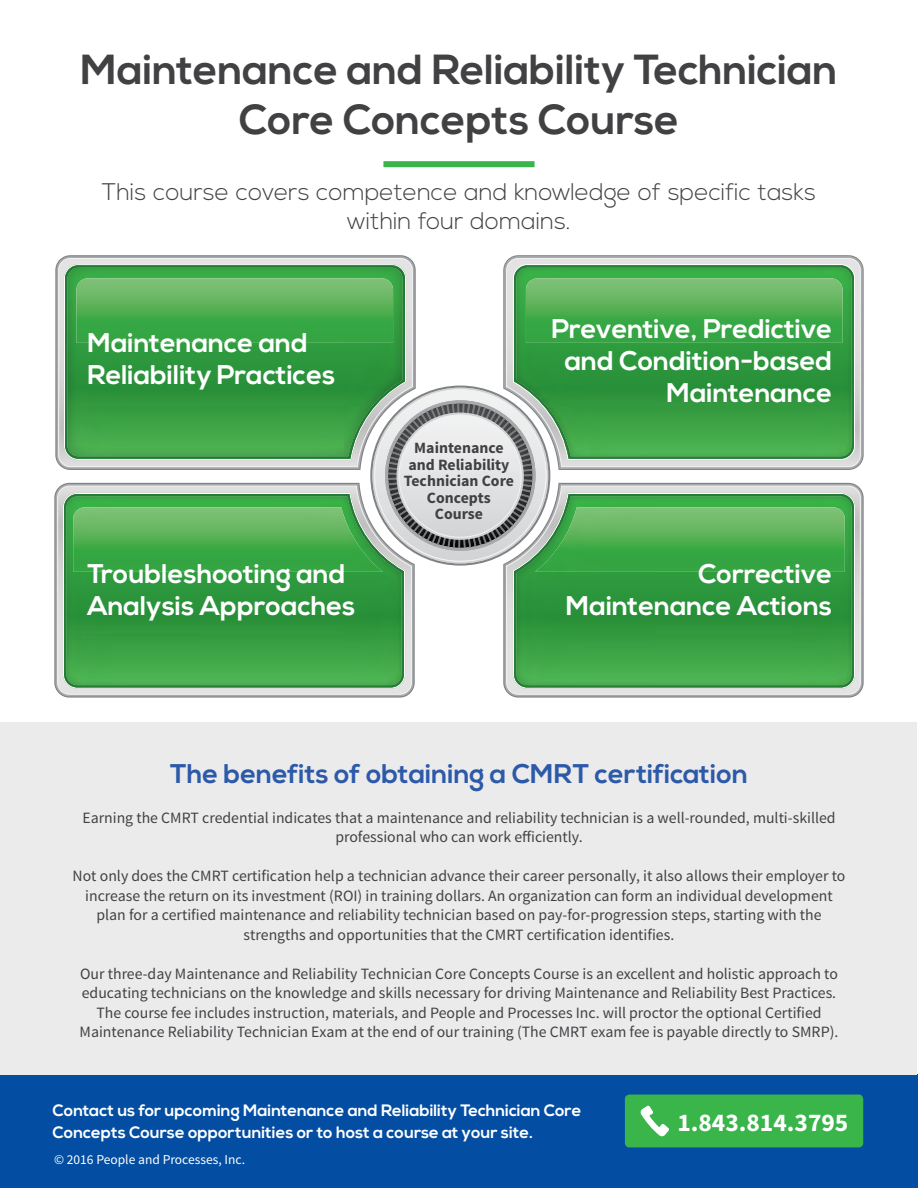
<style>
.page{position:relative;width:918px;height:1188px;background:#fff}
.page>*{position:absolute;margin:0;border:0;box-sizing:border-box;transform-origin:0 0}
.t1{font:700 42px/50.4px "Nexa";color:#414042;text-align:center}
.t2{font:700 27px/32.4px "Nexa";color:#fff}
.t3{font:700 27px "Nexa";color:#2d59a9}
.t4{font:700 25.5px "Source Sans Pro";color:#fff}
.t5{font:300 24px/28.8px "Nexa";color:#414042;text-align:center}
.t6{font:800 17.7px "Avenir";color:#414042}
.t7{font:700 16.5px/22.5px "Nexa";color:#fff}
.t8{font:15.75px/19.5px "Source Sans Pro";color:#414042;text-align:center}
.t9{font:700 15.75px/16.5px "Source Sans Pro";color:#414042;text-align:center}
.t10{font:13.5px "Source Sans Pro";color:#fff}
</style>
<div class="page">
<div style="left:0;top:1075px;width:918px;height:113px;background:#034ea2"></div>
<div style="left:625px;top:1095px;width:238px;height:52px;background:#39b54a;border-radius:5px"></div>
<svg style="left:640px;top:1105px;width:29px;height:32px"></svg>
<div style="left:383px;top:161px;width:152px;height:6px;background:#39b54a"></div>
<div style="left:1px;top:723px;width:916px;height:352px;background:#ebebec"></div>
<svg style="left:504px;top:484px;width:359px;height:212px;background:#acaeb0"></svg>
<svg style="left:506px;top:486px;width:355px;height:209px;background:#e1e1e1"></svg>
<img style="left:514px;top:494px;width:340px;height:194px">
<svg style="left:55px;top:484px;width:359px;height:212px;background:#acaeb0"></svg>
<svg style="left:57px;top:486px;width:355px;height:209px;background:#e1e1e1"></svg>
<img style="left:64px;top:494px;width:340px;height:194px">
<img style="left:73px;top:507px;width:310px;height:65px">
<svg style="left:56px;top:256px;width:359px;height:213px;background:#a7a9ab"></svg>
<svg style="left:58px;top:258px;width:355px;height:209px;background:#e1e2e1"></svg>
<img style="left:65px;top:265px;width:340px;height:194px">
<img style="left:76px;top:278px;width:317px;height:65px">
<svg style="left:504px;top:256px;width:359px;height:213px;background:#aaacaf"></svg>
<svg style="left:506px;top:258px;width:355px;height:209px;fill:#e2e3e2"></svg>
<img style="left:514px;top:265px;width:340px;height:194px">
<img style="left:526px;top:278px;width:317px;height:65px">
<svg style="left:370px;top:386px;width:180px;height:180px"></svg>
<img style="left:535px;top:507px;width:310px;height:65px">
<h1 class="t1" style="left:80px;top:46px;width:759px">Maintenance and Reliability Technician<br>Core Concepts Course</h1>
<h3 class="t5" style="left:102px;top:178px;width:716px">This course covers competence and knowledge of specific tasks within four domains.</h3>
<h2 class="t2" style="left:87px;top:327px;width:249px">Maintenance and<br>Reliability Practices</h2>
<h2 class="t2" style="left:87px;top:559px;width:269px">Troubleshooting and<br>Analysis Approaches</h2>
<p class="t9" style="left:404px;top:440px;width:111px">Maintenance and Reliability<br>Technician Core<br>Concepts<br>Course</p>
<p class="t6" style="left:425px;top:490px;width:74px">Wellness</p>
<h2 class="t2" style="left:551px;top:313px;width:282px;text-align:right">Preventive, Predictive and Condition-based<br>Maintenance</h2>
<h2 class="t2" style="left:566px;top:559px;width:268px;text-align:right">Corrective<br>Maintenance Actions</h2>
<h2 class="t3" style="left:170px;top:758px;width:579px">The benefits of obtaining a CMRT certification</h2>
<p class="t8" style="left:82px;top:808px;width:755px">Earning the CMRT credential indicates that a maintenance and reliability technician is a well-rounded, multi-skilled professional who can work efficiently.</p>
<p class="t8" style="left:73px;top:866px;width:774px">Not only does the CMRT certification help a technician advance their career personally, it also allows their employer to increase the return on its investment (ROI) in training dollars. An organization can form an individual development plan for a certified maintenance and reliability technician based on pay-for-progression steps, starting with the strengths and opportunities that the CMRT certification identifies.</p>
<p class="t8" style="left:80px;top:964px;width:760px">Our three-day Maintenance and Reliability Technician Core Concepts Course is an excellent and holistic approach to educating technicians on the knowledge and skills necessary for driving Maintenance and Reliability Best Practices.<br>The course fee includes instruction, materials, and People and Processes Inc. will proctor the optional Certified Maintenance Reliability Technician Exam at the end of our training (The CMRT exam fee is payable directly to SMRP).</p>
<p class="t7" style="left:53px;top:1100px;width:530px">Contact us for upcoming Maintenance and Reliability Technician Core<br>Concepts Course opportunities or to host a course at your site.</p>
<p class="t10" style="left:54px;top:1151px;width:193px">© 2016 People and Processes, Inc.</p>
<h3 class="t4" style="left:677px;top:1106px;width:173px">1.843.814.3795</h3>
</div>
